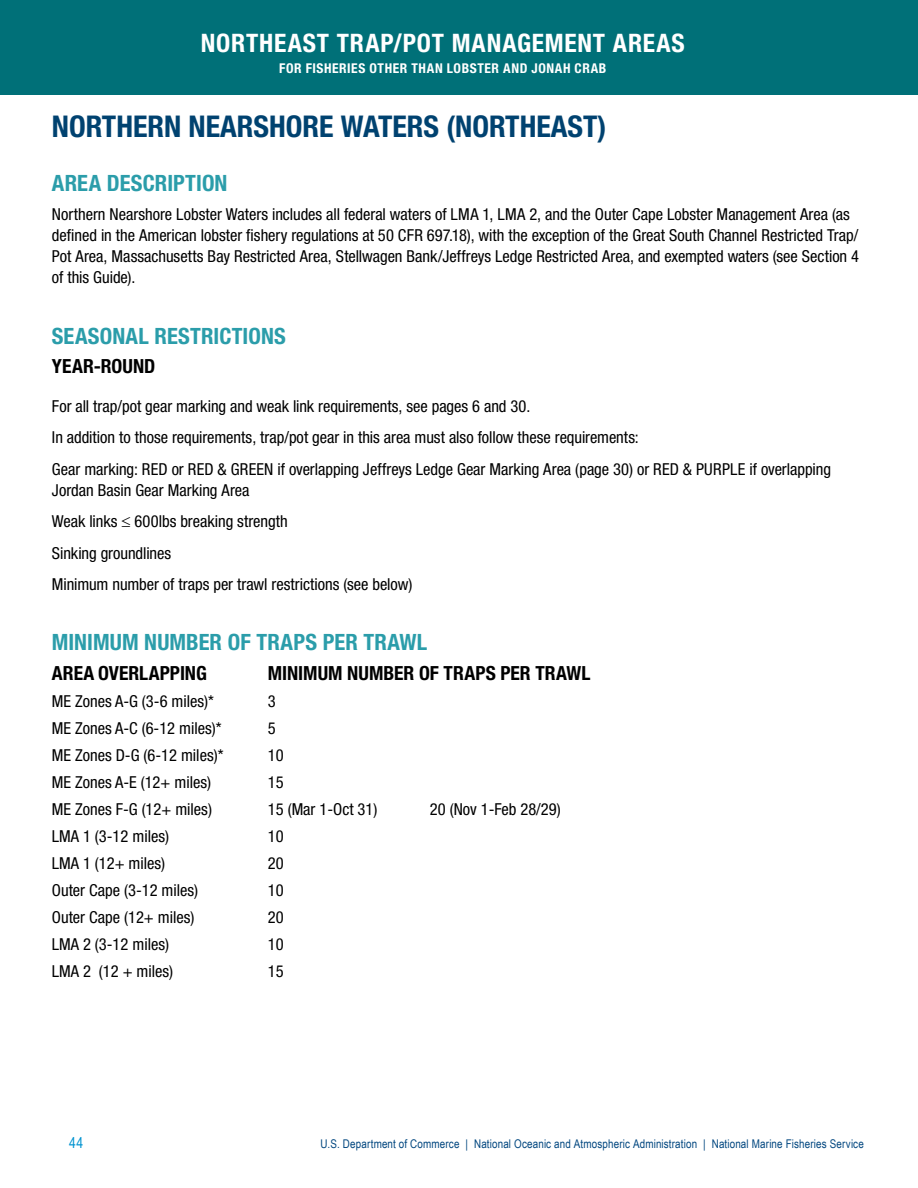
<style>
.page{position:relative;width:918px;height:1188px;background:#fff}
.page>*{position:absolute;margin:0;border:0;box-sizing:border-box;transform-origin:0 0}
.t1{font:700 condensed 30px "Helvetica Neue";color:#004270}
.t2{font:700 condensed 25.5px "Helvetica Neue";letter-spacing:.035em;color:#fff}
.t3{font:700 condensed 22.5px "Helvetica Neue";letter-spacing:.005em;color:#2b9daa}
.t4{font:700 condensed 19.5px "Helvetica Neue";color:#000}
.t5{font:condensed 16.5px/31.5px "Helvetica Neue";color:#000}
.t6{font:15px "Arial Narrow";color:#0093d0}
.t7{font:700 condensed 13.5px "Helvetica Neue";letter-spacing:.045em;color:#fff}
.t8{font:12px "Arial Narrow";letter-spacing:.01em;color:#00467f}
</style>
<div class="page">
<div style="left:0;top:0;width:918px;height:94px;background:#007078"></div>
<h2 class="t2" style="left:201px;top:27px;width:486px">NORTHEAST TRAP/POT MANAGEMENT AREAS</h2>
<p class="t7" style="left:279px;top:60px;width:329px">FOR FISHERIES OTHER THAN LOBSTER AND JONAH CRAB</p>
<h1 class="t1" style="left:52px;top:108px;width:556px">NORTHERN NEARSHORE WATERS (NORTHEAST)</h1>
<h3 class="t3" style="left:52px;top:170px;width:177px">AREA DESCRIPTION</h3>
<p class="t5" style="left:52px;top:203px;width:809px;line-height:21px">Northern Nearshore Lobster Waters includes all federal waters of LMA 1, LMA 2, and the Outer Cape Lobster Management Area (as defined in the American lobster fishery regulations at 50 CFR 697.18), with the exception of the Great South Channel Restricted Trap/ Pot Area, Massachusetts Bay Restricted Area, Stellwagen Bank/Jeffreys Ledge Restricted Area, and exempted waters (see Section 4 of this Guide).</p>
<h3 class="t3" style="left:52px;top:323px;width:235px">SEASONAL RESTRICTIONS</h3>
<p class="t4" style="left:52px;top:354px;width:105px">YEAR-ROUND</p>
<p class="t5" style="left:52px;top:390px;width:781px">For all trap/pot gear marking and weak link requirements, see pages 6 and 30.<br>In addition to those requirements, trap/pot gear in this area must also follow these requirements:<br>Gear marking: RED or RED &amp; GREEN if overlapping Jeffreys Ledge Gear Marking Area (page 30) or RED &amp; PURPLE if overlapping</p>
<p class="t5" style="left:52px;top:474px;width:362px">Jordan Basin Gear Marking Area<br>Weak links ≤ 600lbs breaking strength<br>Sinking groundlines<br>Minimum number of traps per trawl restrictions (see below)</p>
<h3 class="t3" style="left:52px;top:629px;width:377px">MINIMUM NUMBER OF TRAPS PER TRAWL</h3>
<p class="t4" style="left:52px;top:662px;width:157px">AREA OVERLAPPING</p>
<p class="t4" style="left:268px;top:662px;width:324px">MINIMUM NUMBER OF TRAPS PER TRAWL</p>
<p class="t5" style="left:52px;top:686px;width:164px">ME Zones A-G (3-6 miles)*</p>
<p class="t5" style="left:268px;top:686px;width:9px">3</p>
<p class="t5" style="left:52px;top:713px;width:171px">ME Zones A-C (6-12 miles)*</p>
<p class="t5" style="left:268px;top:713px;width:9px">5</p>
<p class="t5" style="left:52px;top:740px;width:173px">ME Zones D-G (6-12 miles)*</p>
<p class="t5" style="left:268px;top:740px;width:17px">10</p>
<p class="t5" style="left:52px;top:767px;width:161px">ME Zones A-E (12+ miles)</p>
<p class="t5" style="left:268px;top:767px;width:17px">15</p>
<p class="t5" style="left:52px;top:794px;width:162px">ME Zones F-G (12+ miles)</p>
<p class="t5" style="left:268px;top:794px;width:111px">15 (Mar 1-Oct 31)</p>
<p class="t5" style="left:430px;top:794px;width:132px">20 (Nov 1-Feb 28/29)</p>
<p class="t5" style="left:52px;top:821px;width:119px">LMA 1 (3-12 miles)</p>
<p class="t5" style="left:268px;top:821px;width:17px">10</p>
<p class="t5" style="left:52px;top:848px;width:115px">LMA 1 (12+ miles)</p>
<p class="t5" style="left:268px;top:848px;width:17px">20</p>
<p class="t5" style="left:52px;top:875px;width:148px">Outer Cape (3-12 miles)</p>
<p class="t5" style="left:268px;top:875px;width:17px">10</p>
<p class="t5" style="left:52px;top:902px;width:144px">Outer Cape (12+ miles)</p>
<p class="t5" style="left:268px;top:902px;width:17px">20</p>
<p class="t5" style="left:52px;top:929px;width:119px">LMA 2 (3-12 miles)</p>
<p class="t5" style="left:268px;top:929px;width:17px">10</p>
<p class="t5" style="left:52px;top:955px;width:123px">LMA 2 (12 + miles)</p>
<p class="t5" style="left:268px;top:955px;width:17px">15</p>
<p class="t6" style="left:69px;top:1131px;width:15px">44</p>
<p class="t8" style="left:321px;top:1134px;width:545px">U.S. Department of Commerce | National Oceanic and Atmospheric Administration | National Marine Fisheries Service</p>
</div>
